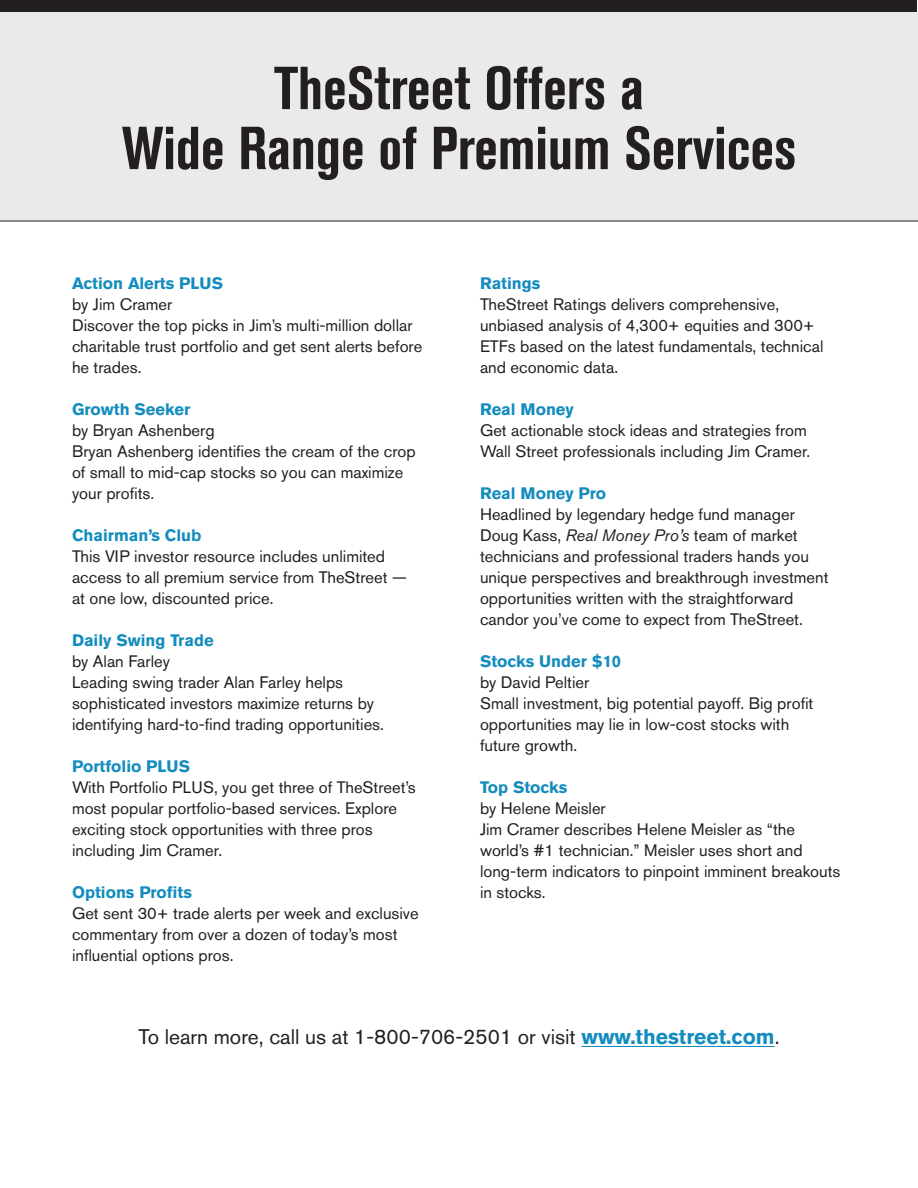
<style>
.page{position:relative;width:918px;height:1188px;background:#fff}
.page>*{position:absolute;margin:0;border:0;box-sizing:border-box;transform-origin:0 0}
.t1{font:700 condensed 60px/60px "Akzidenz Grotesk BE";color:#231f20;text-align:center}
.t2{font:21px "Akzidenz Grotesk BE";color:#231f20}
.t3{font:16.5px/21px "Akzidenz Grotesk BE";color:#231f20}
.t4{font:700 16.5px "Akzidenz Grotesk BE";color:#148cbe}
.s1{font-style:italic}
.s2{font-weight:700;color:#148cbe}
</style>
<div class="page">
<div style="left:1px;top:0;width:916px;height:13px;background:#231f20"></div>
<div style="left:0;top:13px;width:918px;height:208px;background:#eaeaea"></div>
<hr style="left:0;top:221px;width:918px;height:1px;background:#231f20">
<hr style="left:581px;top:1046px;width:194px;height:1px;background:#148cbe">
<p class="t1" style="left:121px;top:58px;width:677px">TheStreet Offers a<br>Wide Range of Premium Services</p>
<p class="t4" style="left:72px;top:274px;width:153px">Action Alerts PLUS</p>
<p class="t3" style="left:72px;top:294px;width:102px">by Jim Cramer</p>
<p class="t3" style="left:72px;top:315px;width:352px">Discover the top picks in Jim’s multi-million dollar charitable trust portfolio and get sent alerts before he trades.</p>
<p class="t4" style="left:72px;top:400px;width:120px">Growth Seeker</p>
<p class="t3" style="left:72px;top:420px;width:144px">by Bryan Ashenberg</p>
<p class="t3" style="left:72px;top:441px;width:345px">Bryan Ashenberg identifies the cream of the crop of small to mid-cap stocks so you can maximize your profits.</p>
<p class="t4" style="left:72px;top:526px;width:131px">Chairman’s Club</p>
<p class="t3" style="left:72px;top:546px;width:336px">This VIP investor resource includes unlimited access to all premium service from TheStreet — at one low, discounted price.</p>
<p class="t4" style="left:72px;top:631px;width:143px">Daily Swing Trade</p>
<p class="t3" style="left:72px;top:651px;width:99px">by Alan Farley</p>
<p class="t3" style="left:72px;top:672px;width:313px">Leading swing trader Alan Farley helps sophisticated investors maximize returns by identifying hard-to-find trading opportunities.</p>
<p class="t4" style="left:72px;top:757px;width:120px">Portfolio PLUS</p>
<p class="t3" style="left:72px;top:777px;width:345px">With Portfolio PLUS, you get three of TheStreet’s most popular portfolio-based services. Explore exciting stock opportunities with three pros including Jim Cramer.</p>
<p class="t4" style="left:72px;top:883px;width:122px">Options Profits</p>
<p class="t3" style="left:72px;top:903px;width:348px">Get sent 30+ trade alerts per week and exclusive commentary from over a dozen of today’s most influential options pros.</p>
<p class="t4" style="left:480px;top:274px;width:62px">Ratings</p>
<p class="t3" style="left:480px;top:294px;width:345px">TheStreet Ratings delivers comprehensive, unbiased analysis of 4,300+ equities and 300+ ETFs based on the latest fundamentals, technical and economic data.</p>
<p class="t4" style="left:480px;top:400px;width:95px">Real Money</p>
<p class="t3" style="left:480px;top:420px;width:332px">Get actionable stock ideas and strategies from<br>Wall Street professionals including Jim Cramer.</p>
<p class="t4" style="left:480px;top:484px;width:128px">Real Money Pro</p>
<p class="t3" style="left:480px;top:504px;width:350px">Headlined by legendary hedge fund manager Doug Kass, <span class="s1">Real Money Pro’s</span> team of market technicians and professional traders hands you unique perspectives and breakthrough investment opportunities written with the straightforward candor you’ve come to expect from TheStreet.</p>
<p class="t4" style="left:480px;top:652px;width:143px">Stocks Under $10</p>
<p class="t3" style="left:480px;top:672px;width:111px">by David Peltier</p>
<p class="t3" style="left:480px;top:693px;width:335px">Small investment, big potential payoff. Big profit opportunities may lie in low-cost stocks with future growth.</p>
<p class="t4" style="left:480px;top:778px;width:89px">Top Stocks</p>
<p class="t3" style="left:480px;top:798px;width:127px">by Helene Meisler</p>
<p class="t3" style="left:480px;top:819px;width:362px">Jim Cramer describes Helene Meisler as “the world’s #1 technician.” Meisler uses short and long-term indicators to pinpoint imminent breakouts in stocks.</p>
<p class="t2" style="left:138px;top:1025px;width:643px">To learn more, call us at 1-800-706-2501 or visit <span class="s2">www.thestreet.com</span>.</p>
</div>
